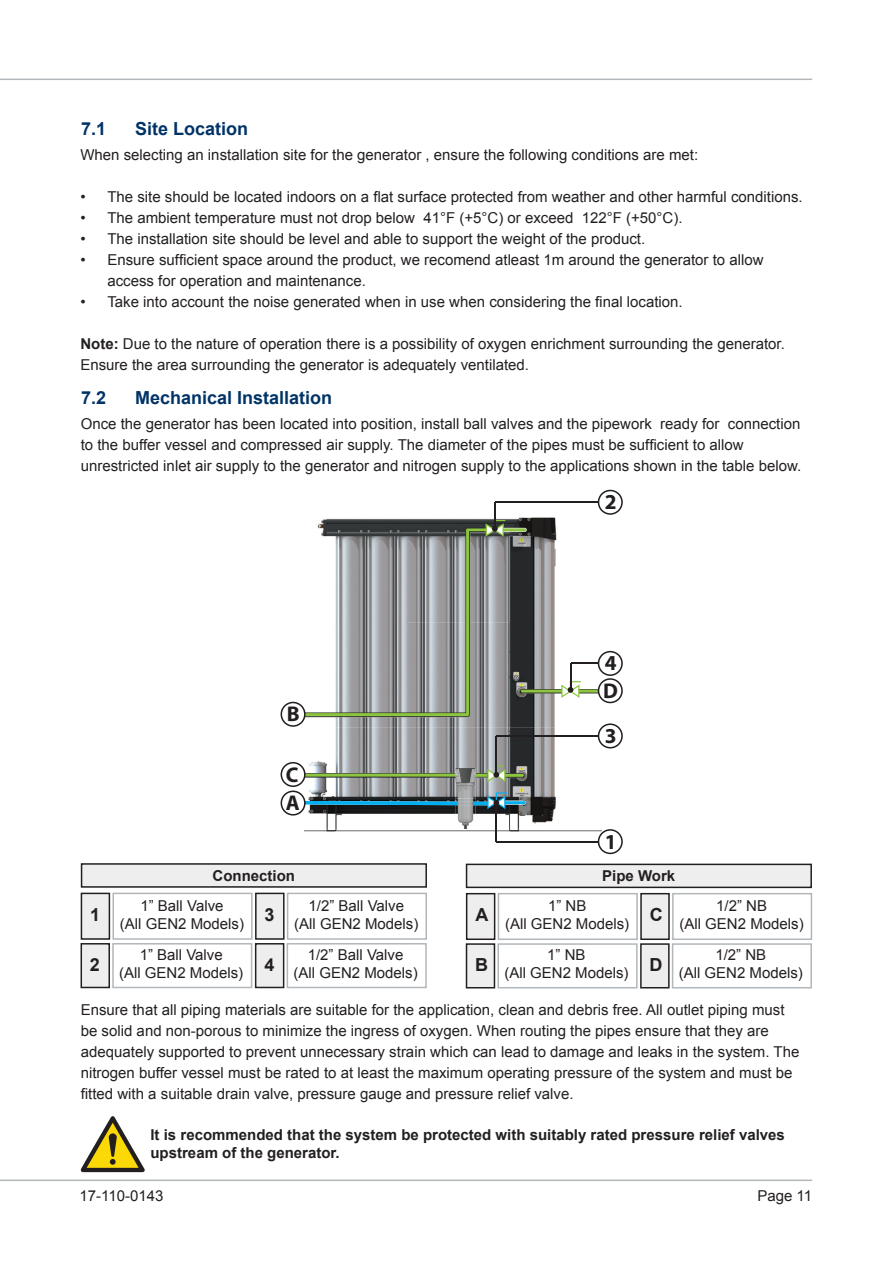
<style>
.page{position:relative;width:893px;height:1263px;background:#fff}
.page>*{position:absolute;margin:0;border:0;box-sizing:border-box;transform-origin:0 0}
.t1{font:700 21.3px "Myriad Pro";color:#231f20}
.t2{font:700 18px "Arial";color:#003367}
.t3{font:700 18px "Arial";color:#231f20}
.t4{font:15px/21px "Arial";color:#231f20;text-align:center}
.t5{font:700 15px/18px "Arial";color:#231f20}
.s1{font-weight:700}
</style>
<div class="page">
<hr style="left:0;top:1179px;width:812px;height:2px;background:#b2b7bb">
<hr style="left:0;top:79px;width:812px;height:1px;background:#b2b7bb">
<img style="left:457px;top:815px;width:17px;height:14px">
<hr style="left:496px;top:803px;width:1px;height:39px;background:#231f20">
<svg style="left:305px;top:829px;width:318px;height:25px"></svg>
<svg style="left:281px;top:490px;width:342px;height:325px"></svg>
<div style="left:112px;top:943px;width:140px;height:45px;border:2px solid #b2b7bb"></div>
<div style="left:81px;top:944px;width:28px;height:43px;background:#eee"></div>
<div style="left:81px;top:943px;width:29px;height:45px;border:2px solid #231f20"></div>
<div style="left:112px;top:893px;width:141px;height:47px;border:2px solid #b2b7bb"></div>
<div style="left:81px;top:893px;width:28px;height:46px;background:#eee"></div>
<div style="left:81px;top:893px;width:29px;height:47px;border:2px solid #231f20"></div>
<div style="left:82px;top:864px;width:344px;height:23px;background:#eee"></div>
<div style="left:81px;top:863px;width:346px;height:25px;border:2px solid #231f20"></div>
<div style="left:287px;top:943px;width:140px;height:45px;border:2px solid #b2b7bb"></div>
<div style="left:256px;top:944px;width:28px;height:43px;background:#eee"></div>
<div style="left:255px;top:943px;width:29px;height:45px;border:2px solid #231f20"></div>
<div style="left:287px;top:893px;width:140px;height:47px;border:2px solid #b2b7bb"></div>
<div style="left:256px;top:893px;width:28px;height:46px;background:#eee"></div>
<div style="left:255px;top:893px;width:30px;height:47px;border:2px solid #231f20"></div>
<div style="left:497px;top:943px;width:141px;height:45px;border:2px solid #b2b7bb"></div>
<div style="left:466px;top:944px;width:28px;height:44px;background:#eee"></div>
<div style="left:466px;top:943px;width:29px;height:45px;border:2px solid #231f20"></div>
<div style="left:498px;top:893px;width:140px;height:47px;border:2px solid #b2b7bb"></div>
<div style="left:467px;top:894px;width:28px;height:45px;background:#eee"></div>
<div style="left:466px;top:893px;width:29px;height:47px;border:2px solid #231f20"></div>
<div style="left:672px;top:943px;width:140px;height:45px;border:2px solid #b2b7bb"></div>
<div style="left:641px;top:944px;width:28px;height:44px;background:#eee"></div>
<div style="left:640px;top:943px;width:30px;height:45px;border:2px solid #231f20"></div>
<div style="left:672px;top:893px;width:140px;height:47px;border:2px solid #b2b7bb"></div>
<div style="left:641px;top:894px;width:28px;height:45px;background:#eee"></div>
<div style="left:640px;top:893px;width:30px;height:47px;border:2px solid #231f20"></div>
<div style="left:467px;top:864px;width:344px;height:23px;background:#eee"></div>
<div style="left:466px;top:864px;width:346px;height:24px;border:2px solid #231f20"></div>
<svg style="left:80px;top:1116px;width:65px;height:56px"></svg>
<p class="t2" style="left:81px;top:117px;width:27px">7.1</p>
<p class="t2" style="left:135px;top:117px;width:115px">Site Location</p>
<p class="t4" style="left:80px;top:144px;width:619px">When selecting an installation site for the generator , ensure the following conditions are met:</p>
<p class="t4" style="left:80px;top:186px;width:724px">• The site should be located indoors on a flat surface protected from weather and other harmful conditions.</p>
<p class="t4" style="left:80px;top:207px;width:604px">• The ambient temperature must not drop below 41°F (+5°C) or exceed 122°F (+50°C).</p>
<p class="t4" style="left:80px;top:228px;width:566px">• The installation site should be level and able to support the weight of the product.</p>
<p class="t4" style="left:107px;top:249px;width:658px;text-align:left;text-indent:-27px">• Ensure sufficient space around the product, we recomend atleast 1m around the generator to allow access for operation and maintenance.</p>
<p class="t4" style="left:80px;top:291px;width:604px">• Take into account the noise generated when in use when considering the final location.</p>
<p class="t4" style="left:80px;top:333px;width:706px;text-align:left"><span class="s1">Note:</span> Due to the nature of operation there is a possibility of oxygen enrichment surrounding the generator.<br>Ensure the area surrounding the generator is adequately ventilated.</p>
<p class="t2" style="left:81px;top:385px;width:27px">7.2</p>
<p class="t2" style="left:135px;top:385px;width:199px">Mechanical Installation</p>
<p class="t4" style="left:81px;top:413px;width:722px;text-align:left">Once the generator has been located into position, install ball valves and the pipework ready for connection to the buffer vessel and compressed air supply. The diameter of the pipes must be sufficient to allow unrestricted inlet air supply to the generator and nitrogen supply to the applications shown in the table below.</p>
<h1 class="t1" style="left:605px;top:488px;width:13px">2</h1>
<h1 class="t1" style="left:605px;top:649px;width:13px">4</h1>
<h1 class="t1" style="left:287px;top:700px;width:14px">B</h1>
<h1 class="t1" style="left:286px;top:760px;width:14px">C</h1>
<h1 class="t1" style="left:286px;top:789px;width:15px">A</h1>
<p class="t5" style="left:213px;top:867px;width:84px">Connection</p>
<p class="t4" style="left:120px;top:897px;width:126px;line-height:18px">1” Ball Valve<br>(All GEN2 Models)</p>
<p class="t3" style="left:90px;top:902px;width:12px">1</p>
<p class="t3" style="left:90px;top:952px;width:12px">2</p>
<p class="t4" style="left:119px;top:946px;width:126px;line-height:18px">1” Ball Valve<br>(All GEN2 Models)</p>
<p class="t4" style="left:294px;top:897px;width:126px;line-height:18px">1/2” Ball Valve<br>(All GEN2 Models)</p>
<p class="t3" style="left:265px;top:902px;width:12px">3</p>
<p class="t3" style="left:264px;top:952px;width:12px">4</p>
<p class="t4" style="left:293px;top:946px;width:126px;line-height:18px">1/2” Ball Valve<br>(All GEN2 Models)</p>
<h1 class="t1" style="left:603px;top:677px;width:16px">D</h1>
<h1 class="t1" style="left:605px;top:722px;width:13px">3</h1>
<h1 class="t1" style="left:605px;top:828px;width:13px">1</h1>
<p class="t5" style="left:602px;top:867px;width:75px">Pipe Work</p>
<p class="t4" style="left:505px;top:897px;width:126px;line-height:18px">1” NB<br>(All GEN2 Models)</p>
<p class="t3" style="left:475px;top:902px;width:14px">A</p>
<p class="t3" style="left:475px;top:953px;width:14px">B</p>
<p class="t4" style="left:504px;top:946px;width:126px;line-height:18px">1” NB<br>(All GEN2 Models)</p>
<p class="t4" style="left:679px;top:897px;width:126px;line-height:18px">1/2” NB<br>(All GEN2 Models)</p>
<p class="t3" style="left:650px;top:902px;width:14px">C</p>
<p class="t3" style="left:650px;top:953px;width:14px">D</p>
<p class="t4" style="left:679px;top:946px;width:126px;line-height:18px">1/2” NB<br>(All GEN2 Models)</p>
<p class="t4" style="left:81px;top:999px;width:720px;text-align:left">Ensure that all piping materials are suitable for the application, clean and debris free. All outlet piping must be solid and non-porous to minimize the ingress of oxygen. When routing the pipes ensure that they are adequately supported to prevent unnecessary strain which can lead to damage and leaks in the system. The nitrogen buffer vessel must be rated to at least the maximum operating pressure of the system and must be fitted with a suitable drain valve, pressure gauge and pressure relief valve.</p>
<p class="t5" style="left:150px;top:1126px;width:636px">It is recommended that the system be protected with suitably rated pressure relief valves upstream of the generator.</p>
<p class="t4" style="left:79px;top:1185px;width:85px">17-110-0143</p>
<p class="t4" style="left:757px;top:1185px;width:56px">Page 11</p>
</div>
